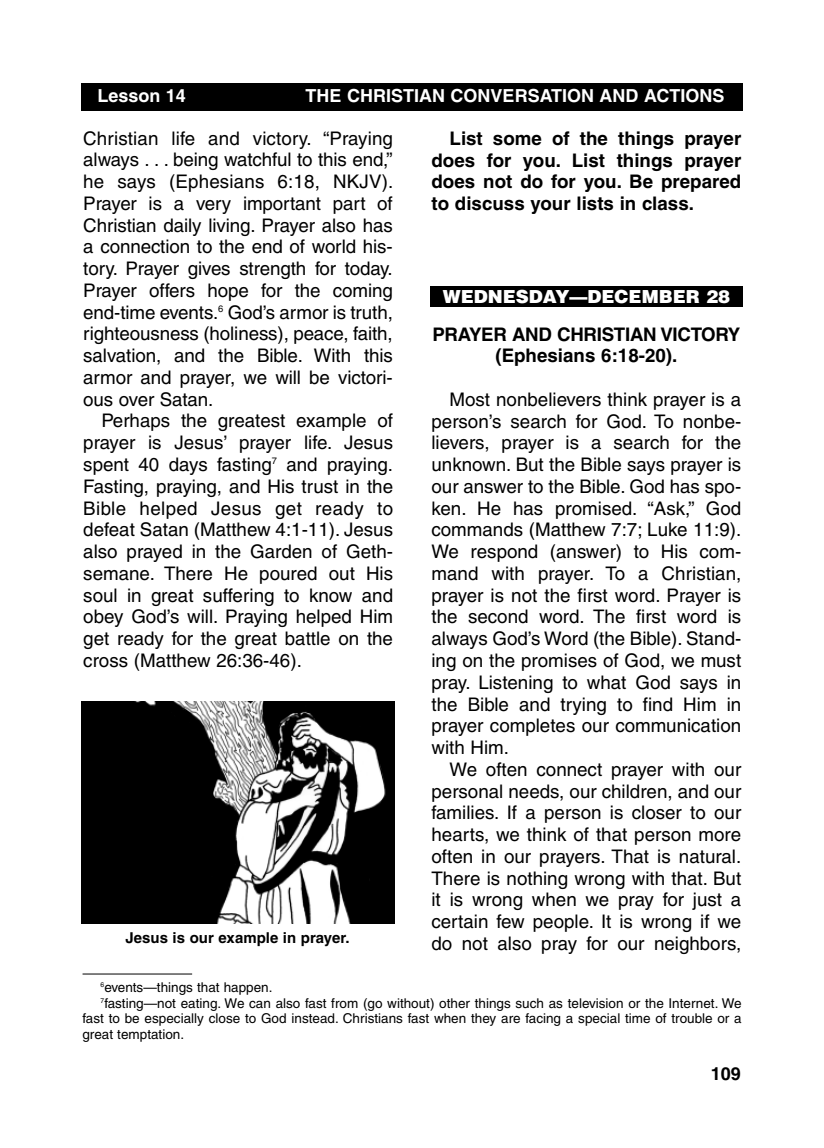
<style>
.page{position:relative;width:824px;height:1148px;background:#fff}
.page>*{position:absolute;margin:0;border:0;box-sizing:border-box;transform-origin:0 0}
.t1{font:18.75px/21.8px "Helvetica";color:#000;text-align:justify}
.t2{font:700 18.75px/21.8px "Helvetica";color:#000;text-align:justify}
.t3{font:700 18px "Helvetica";color:#fff}
.t4{font:900 18px "Helvetica";color:#fff}
.t5{font:700 18px "Helvetica";color:#000}
.t6{font:700 15px "Helvetica";color:#000}
.t7{font:13.5px "Helvetica";color:#000}
</style>
<div class="page">
<div style="left:81px;top:83px;width:662px;height:27px;background:#000"></div>
<img style="left:81px;top:701px;width:313px;height:222px">
<div style="left:430px;top:287px;width:312px;height:20px;background:#000"></div>
<hr style="left:82px;top:973px;width:110px;height:1px;background:#000">
<p class="t3" style="left:97px;top:89px;width:90px">Lesson 14</p>
<p class="t3" style="left:305px;top:89px;width:420px">THE CHRISTIAN CONVERSATION AND ACTIONS</p>
<p class="t1" style="left:83px;top:129px;width:311px">Christian life and victory. “Praying always . . . being watchful to this end,” he says (Ephesians 6:18, NKJV).<br>Prayer is a very important part of Christian daily living. Prayer also has a connection to the end of world his&shy;tory. Prayer gives strength for today.<br>Prayer offers hope for the coming end-time events.<sup>6</sup> God’s armor is truth, righteousness (holiness), peace, faith, salvation, and the Bible. With this armor and prayer, we will be victori&shy;ous over Satan.</p>
<p class="t1" style="left:83px;top:412px;width:311px;text-indent:18px">Perhaps the greatest example of prayer is Jesus’ prayer life. Jesus spent 40 days fasting<sup>7</sup> and praying.<br>Fasting, praying, and His trust in the Bible helped Jesus get ready to defeat Satan (Matthew 4:1-11). Jesus also prayed in the Garden of Geth&shy;semane. There He poured out His soul in great suffering to know and obey God’s will. Praying helped Him get ready for the great battle on the cross (Matthew 26:36-46).</p>
<p class="t2" style="left:431px;top:129px;width:311px;text-indent:18px">List some of the things prayer does for you. List things prayer does not do for you. Be prepared to discuss your lists in class.</p>
<p class="t4" style="left:443px;top:287px;width:289px">WEDNESDAY—DECEMBER 28</p>
<p class="t2" style="left:432px;top:324px;width:309px;text-align:center">PRAYER AND CHRISTIAN VICTORY (Ephesians 6:18-20).</p>
<p class="t1" style="left:431px;top:390px;width:311px;text-indent:18px">Most nonbelievers think prayer is a person’s search for God. To nonbe&shy;lievers, prayer is a search for the unknown. But the Bible says prayer is our answer to the Bible. God has spo&shy;ken. He has promised. “Ask,” God commands (Matthew 7:7; Luke 11:9).<br>We respond (answer) to His com&shy;mand with prayer. To a Christian, prayer is not the first word. Prayer is the second word. The first word is always God’s Word (the Bible). Stand&shy;ing on the promises of God, we must pray. Listening to what God says in the Bible and trying to find Him in prayer completes our communication with Him.</p>
<p class="t1" style="left:431px;top:760px;width:311px;text-indent:18px">We often connect prayer with our personal needs, our children, and our families. If a person is closer to our hearts, we think of that person more often in our prayers. That is natural.<br>There is nothing wrong with that. But it is wrong when we pray for just a certain few people. It is wrong if we do not also pray for our neighbors,</p>
<p class="t6" style="left:125px;top:931px;width:225px">Jesus is our example in prayer.</p>
<p class="t7" style="left:101px;top:982px;width:173px"><sup>6</sup>events—things that happen.</p>
<p class="t7" style="left:101px;top:998px;width:642px"><sup>7</sup>fasting—not eating. We can also fast from (go without) other things such as television or the Internet. We</p>
<p class="t7" style="left:82px;top:1013px;width:660px">fast to be especially close to God instead. Christians fast when they are facing a special time of trouble or a</p>
<p class="t7" style="left:82px;top:1029px;width:103px">great temptation.</p>
<p class="t5" style="left:710px;top:1066px;width:32px">109</p>
</div>
